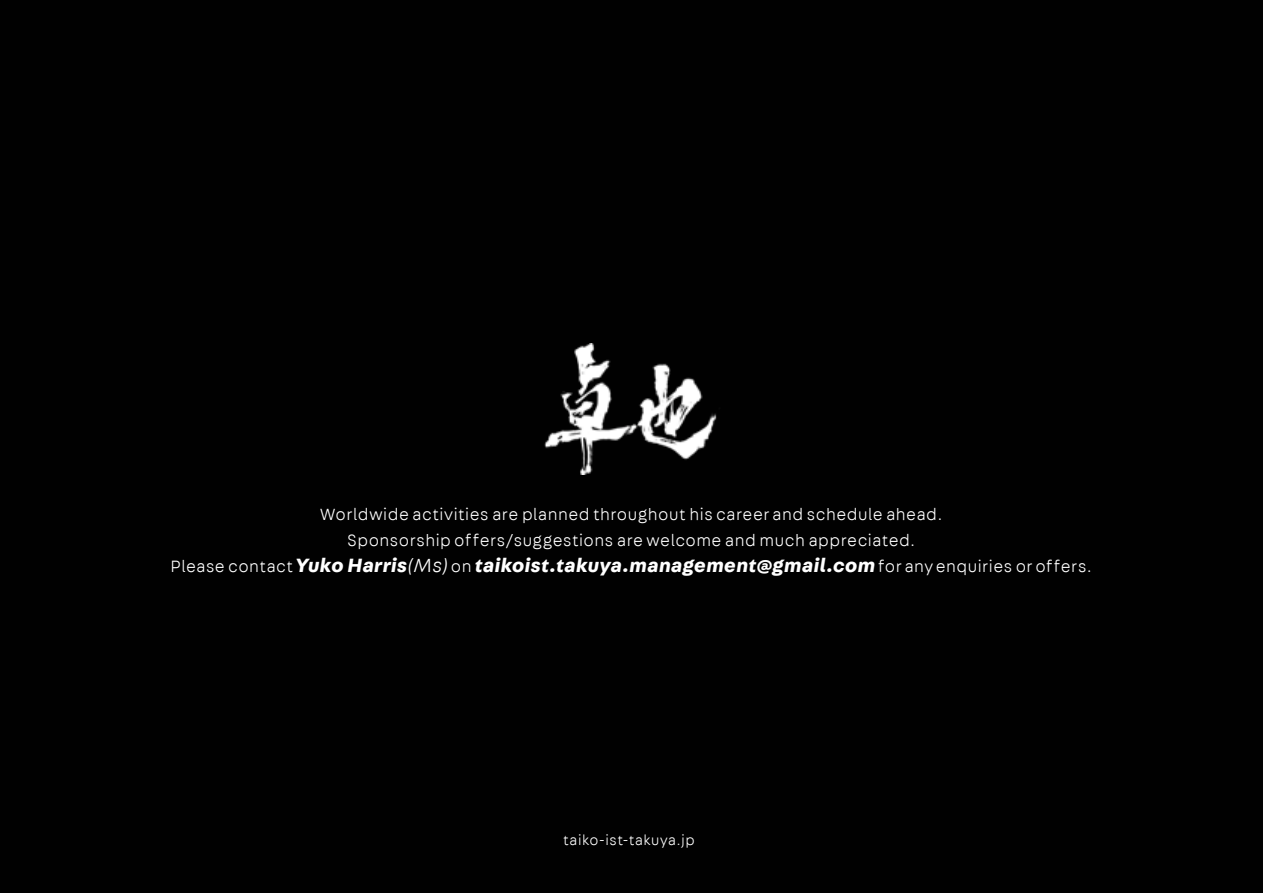
<style>
.page{position:relative;width:1263px;height:893px;background:#010101}
.page>*{position:absolute;margin:0;border:0;box-sizing:border-box;transform-origin:0 0}
.t1{font:italic 700 20.25px "Fabriga";letter-spacing:.025em;color:#fff}
.t2{font:300 17.25px/26.2px "Fabriga";letter-spacing:.03em;color:#fff;text-align:center}
.t3{font:300 15px "Fabriga";letter-spacing:.035em;color:#fff}
.s1{font-weight:300;font-style:normal;font-size:17.25px}
.s2{font-weight:300}
</style>
<div class="page">
<img style="left:544px;top:344px;width:173px;height:130px">
<p class="t2" style="left:320px;top:500px;width:624px">Worldwide activities are planned throughout his career and schedule ahead.<br>Sponsorship offers/suggestions are welcome and much appreciated.</p>
<p class="t1" style="left:171px;top:552px;width:923px"><span class="s1">Please contact</span> Yuko Harris<span class="s2">(Ms)</span> <span class="s1">on</span> taikoist.takuya.management@gmail.com <span class="s1">for any enquiries or offers.</span></p>
<p class="t3" style="left:563px;top:830px;width:133px">taiko-ist-takuya.jp</p>
</div>
